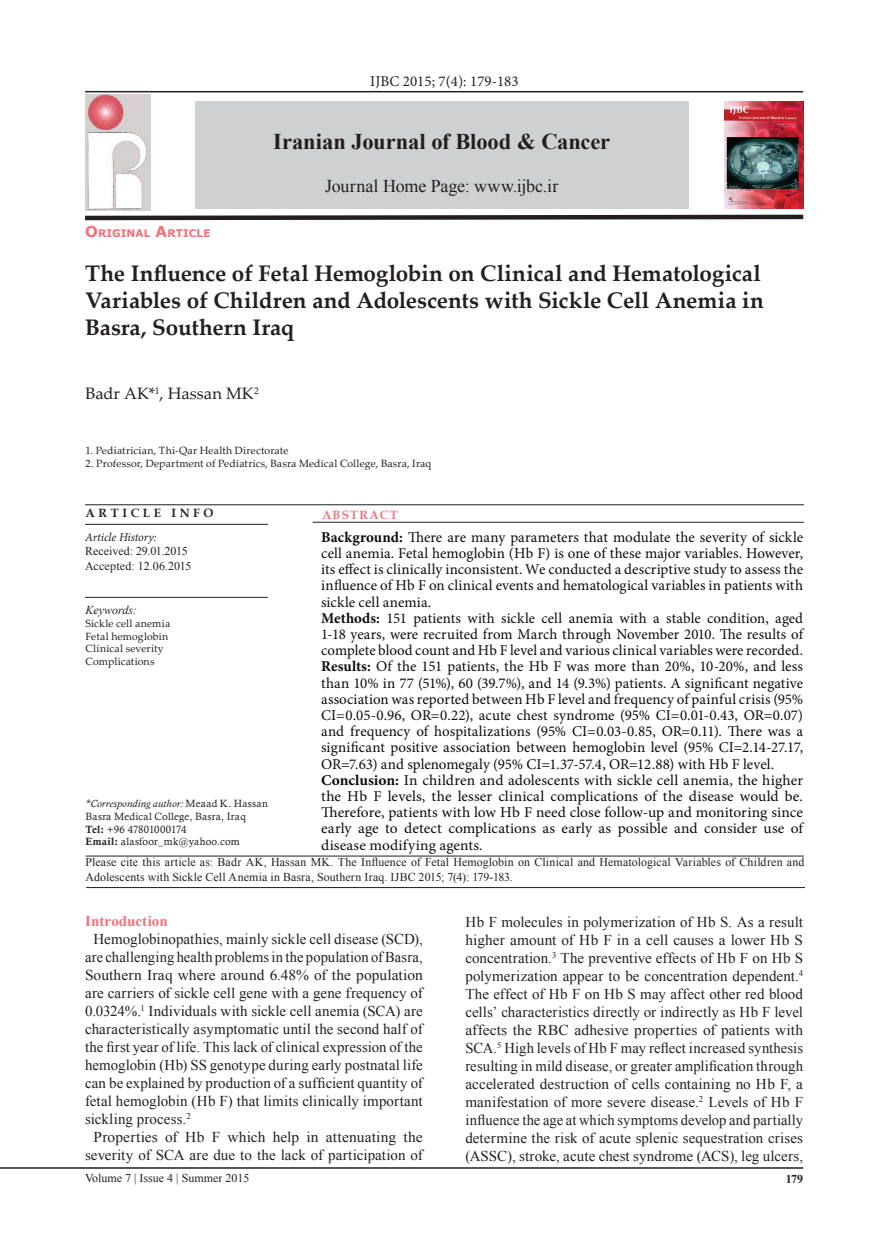
<style>
.page{position:relative;width:889px;height:1242px;background:#fff}
.page>*{position:absolute;margin:0;border:0;box-sizing:border-box;transform-origin:0 0}
.t1{font:700 22.5px/27px "Palatino Linotype";color:#231f20}
.t2{font:700 22.5px "Times New Roman";letter-spacing:-.005em;color:#231f20}
.t3{font:18px "Times New Roman";letter-spacing:-.005em;color:#231f20}
.t4{font:16.5px "Palatino Linotype";letter-spacing:.005em;color:#231f20}
.t5{font:15px/18px "Times New Roman";letter-spacing:.005em;color:#231f20;text-align:justify}
.t6{font:15px/16.2px "Minion Pro";letter-spacing:.005em;color:#0b0c0b}
.t7{font:15px "Minion Pro";color:#231f20}
.t8{font:700 15px "Times New Roman";letter-spacing:.005em;color:#f17079}
.t9{font:12px/14.4px "Times New Roman";letter-spacing:.01em;color:#231f20}
.t10{font:italic 12px "Minion Pro";letter-spacing:-.01em;color:#231f20}
.t11{font:700 12px "Book Antiqua";letter-spacing:.3em;color:#231f20}
.t12{font:italic 12px "Times New Roman";color:#231f20}
.t13{font:700 12px "Book Antiqua";letter-spacing:.1em;color:#f17079}
.t14{font:700 12px "Times New Roman";color:#231f20}
.t15{font:10.5px/12.6px "Palatino Linotype";letter-spacing:.015em;color:#231f20}
.t16{font:10.5px/12.6px "Calisto";letter-spacing:.02em;color:#231f20}
.t17{font:700 10.5px "Verdana";letter-spacing:.005em;color:#f17079}
.s1{font-size:15px}
.s2{font-weight:700}
.s3{font-style:italic}
.s4{font-family:"Calis MT Bol"}
</style>
<div class="page">
<hr style="left:0;top:1167px;width:803px;height:1px;background:#231f20">
<hr style="left:85px;top:504px;width:719px;height:1px;background:#231f20">
<hr style="left:85px;top:524px;width:183px;height:1px;background:#231f20">
<hr style="left:85px;top:597px;width:183px;height:1px;background:#231f20">
<hr style="left:313px;top:522px;width:491px;height:1px;background:#231f20">
<div style="left:195px;top:101px;width:493px;height:107px;background:#cfd0d2"></div>
<svg style="left:85px;top:214px;width:719px;height:7px"></svg>
<hr style="left:85px;top:91px;width:718px;height:1px;background:#231f20">
<img style="left:85px;top:95px;width:66px;height:115px">
<img style="left:724px;top:101px;width:79px;height:108px">
<hr style="left:86px;top:855px;width:718px;height:1px;background:#231f20">
<hr style="left:86px;top:887px;width:719px;height:1px;background:#231f20">
<p class="t7" style="left:370px;top:71px;width:150px">IJBC 2015; 7(4): 179-183</p>
<p class="t17" style="left:85px;top:226px;width:127px"><span class="s1">O</span>RIGINAL <span class="s1">A</span>RTICLE</p>
<h1 class="t2" style="left:273px;top:126px;width:338px">Iranian Journal of Blood &amp; Cancer</h1>
<p class="t3" style="left:325px;top:174px;width:235px">Journal Home Page: www.ijbc.ir</p>
<h1 class="t1" style="left:85px;top:259px;width:680px">The Influence of Fetal Hemoglobin on Clinical and Hematological<br>Variables of Children and Adolescents with Sickle Cell Anemia in<br>Basra, Southern Iraq</h1>
<p class="t4" style="left:86px;top:382px;width:175px">Badr AK*<sup>1</sup>, Hassan MK<sup>2</sup></p>
<p class="t15" style="left:86px;top:444px;width:204px">1. Pediatrician, Thi-Qar Health Directorate</p>
<p class="t15" style="left:86px;top:456px;width:347px">2. Professor, Department of Pediatrics, Basra Medical College, Basra, Iraq</p>
<p class="t11" style="left:86px;top:504px;width:129px">ARTICLE INFO</p>
<p class="t13" style="left:322px;top:506px;width:77px">ABSTRACT</p>
<p class="t6" style="left:321px;top:529px;width:483px"><span class="s2">Background:</span> There are many parameters that modulate the severity of sickle cell anemia. Fetal hemoglobin (Hb F) is one of these major variables. However, its effect is clinically inconsistent. We conducted a descriptive study to assess the influence of Hb F on clinical events and hematological variables in patients with sickle cell anemia.<br><span class="s2">Methods:</span> 151 patients with sickle cell anemia with a stable condition, aged 1-18 years, were recruited from March through November 2010. The results of complete blood count and Hb F level and various clinical variables were recorded.<br><span class="s2">Results:</span> Of the 151 patients, the Hb F was more than 20%, 10-20%, and less than 10% in 77 (51%), 60 (39.7%), and 14 (9.3%) patients. A significant negative association was reported between Hb F level and frequency of painful crisis (95% CI=0.05-0.96, OR=0.22), acute chest syndrome (95% CI=0.01-0.43, OR=0.07) and frequency of hospitalizations (95% CI=0.03-0.85, OR=0.11). There was a significant positive association between hemoglobin level (95% CI=2.14-27.17, OR=7.63) and splenomegaly (95% CI=1.37-57.4, OR=12.88) with Hb F level.<br><span class="s2">Conclusion:</span> In children and adolescents with sickle cell anemia, the higher the Hb F levels, the lesser clinical complications of the disease would be.<br>Therefore, patients with low Hb F need close follow-up and monitoring since early age to detect complications as early as possible and consider use of disease modifying agents.</p>
<p class="t10" style="left:85px;top:529px;width:73px">Article History:</p>
<p class="t9" style="left:85px;top:544px;width:108px">Received: 29.01.2015<br>Accepted: 12.06.2015</p>
<p class="t12" style="left:86px;top:602px;width:53px">Keywords:</p>
<p class="t15" style="left:86px;top:617px;width:86px">Sickle cell anemia<br>Fetal hemoglobin<br>Clinical severity<br>Complications</p>
<p class="t16" style="left:86px;top:797px;width:184px"><span class="s3">*Corresponding author:</span> Meaad K. Hassan<br>Basra Medical College, Basra, Iraq<br><span class="s4">Tel:</span> +96 47801000174<br><span class="s4">Email:</span> alasfoor_mk@yahoo.com</p>
<p class="t9" style="left:86px;top:855px;width:720px">Please cite this article as: Badr AK, Hassan MK. The Influence of Fetal Hemoglobin on Clinical and Hematological Variables of Children and<br>Adolescents with Sickle Cell Anemia in Basra, Southern Iraq. IJBC 2015; 7(4): 179-183.</p>
<p class="t8" style="left:85px;top:911px;width:84px">Introduction</p>
<p class="t5" style="left:94px;top:930px;width:331px">Hemoglobinopathies, mainly sickle cell disease (SCD),</p>
<p class="t5" style="left:85px;top:948px;width:339px">are challenging health problems in the population of Basra,</p>
<p class="t5" style="left:85px;top:966px;width:339px">Southern Iraq where around 6.48% of the population</p>
<p class="t5" style="left:85px;top:984px;width:339px">are carriers of sickle cell gene with a gene frequency of</p>
<p class="t5" style="left:85px;top:1002px;width:339px">0.0324%.<sup>1</sup> Individuals with sickle cell anemia (SCA) are</p>
<p class="t5" style="left:85px;top:1020px;width:339px">characteristically asymptomatic until the second half of</p>
<p class="t5" style="left:85px;top:1038px;width:339px">the first year of life. This lack of clinical expression of the</p>
<p class="t5" style="left:85px;top:1056px;width:339px">hemoglobin (Hb) SS genotype during early postnatal life</p>
<p class="t5" style="left:85px;top:1074px;width:339px">can be explained by production of a sufficient quantity of</p>
<p class="t5" style="left:85px;top:1092px;width:339px">fetal hemoglobin (Hb F) that limits clinically important</p>
<p class="t5" style="left:85px;top:1110px;width:107px">sickling process.<sup>2</sup></p>
<p class="t5" style="left:94px;top:1128px;width:331px">Properties of Hb F which help in attenuating the</p>
<p class="t5" style="left:85px;top:1146px;width:339px">severity of SCA are due to the lack of participation of</p>
<p class="t5" style="left:465px;top:912px;width:339px">Hb F molecules in polymerization of Hb S. As a result higher amount of Hb F in a cell causes a lower Hb S concentration.<sup>3</sup> The preventive effects of Hb F on Hb S polymerization appear to be concentration dependent.<sup>4<br></sup>The effect of Hb F on Hb S may affect other red blood cells’ characteristics directly or indirectly as Hb F level affects the RBC adhesive properties of patients with SCA.<sup>5</sup> High levels of Hb F may reflect increased synthesis resulting in mild disease, or greater amplification through accelerated destruction of cells containing no Hb F, a manifestation of more severe disease.<sup>2</sup> Levels of Hb F influence the age at which symptoms develop and partially determine the risk of acute splenic sequestration crises (ASSC), stroke, acute chest syndrome (ACS), leg ulcers,</p>
<p class="t9" style="left:85px;top:1170px;width:166px">Volume 7 | Issue 4 | Summer 2015</p>
<p class="t14" style="left:785px;top:1170px;width:19px">179</p>
</div>
